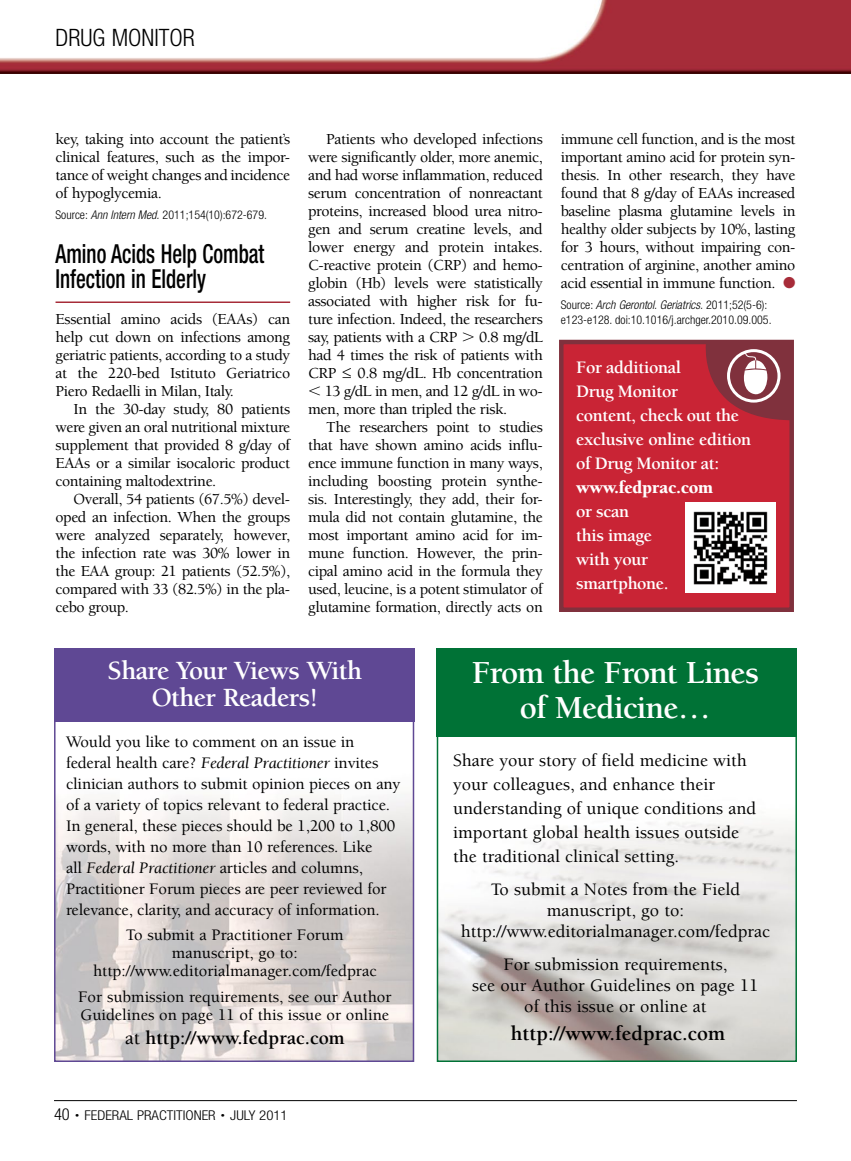
<style>
.page{position:relative;width:851px;height:1161px;background:#fff}
.page>*{position:absolute;margin:0;border:0;box-sizing:border-box;transform-origin:0 0}
.t1{font:700 33px/34.5px "Berkeley Std";letter-spacing:-.025em;color:#fff;text-align:center}
.t2{font:700 27px/27px "Berkeley Std";letter-spacing:-.025em;color:#fff;text-align:center}
.DM_H1{font:500 condensed 26.25px/25.5px "Helvetica Neue LT Std";color:#000;scale:.8 1}
.t3{font:300 condensed 24px "Helvetica Neue LT Std";color:#000}
.t4{font:700 21px "Berkeley Std";color:#000}
.t5{font:700 19.5px "Berkeley Std";color:#000}
.t6{font:500 18px/24px "Berkeley Std";color:#000;text-align:center}
.t7{font:700 18px/24px "Berkeley Std";letter-spacing:-.02em;color:#fff}
.t8{font:500 16.5px/21px "Berkeley Std";letter-spacing:-.01em;color:#000}
.t1-2{font:500 15.75px/18px "Berkeley Std";letter-spacing:-.025em;color:#000;text-align:justify}
.t2-2{font:500 15.75px/18px "Berkeley Std";letter-spacing:-.02em;color:#000;text-align:justify}
.t9{font:300 condensed 13.5px "Helvetica Neue LT Std";color:#000;scale:1.1 1}
.source_line{font:300 condensed 12px/15px "Helvetica Neue LT Std";color:#000}
.s1{font-style:italic}
.s2{font-family:"Universal Std Greekw Math Pi";font-weight:400}
.s3{color:#a72c39}
.s4{font-weight:900}
.s5{font-weight:400;font-style:italic}
.s6{font-weight:500}
.s7{font-size:16.5px}
.s8{font-size:7.5px}
</style>
<div class="page">
<img style="left:0;top:0;width:850px;height:73px">
<hr style="left:54px;top:1100px;width:742px;height:1px;background:#000">
<hr style="left:56px;top:302px;width:234px;height:1px;background:#a72c39">
<div style="left:559px;top:340px;width:235px;height:272px;background:#c92435;border:4px solid #80313d"></div>
<svg style="left:694px;top:340px;width:98px;height:80px"></svg>
<img style="left:685px;top:503px;width:90px;height:90px">
<div style="left:436px;top:653px;width:360px;height:409px;border:2px solid #007236"></div>
<div style="left:436px;top:648px;width:360px;height:89px;background:#007236"></div>
<img style="left:57px;top:795px;width:354px;height:264px">
<div style="left:54px;top:648px;width:360px;height:414px;border:2px solid #5f4894"></div>
<div style="left:54px;top:648px;width:360px;height:74px;background:#5f4894"></div>
<p class="t3" style="left:56px;top:23px;width:141px">DRUG MONITOR</p>
<p class="t1-2" style="left:56px;top:130px;width:236px">key, taking into account the patient’s clinical features, such as the impor&shy;tance of weight changes and incidence of hypoglycemia.</p>
<p class="source_line" style="left:56px;top:207px;width:213px">Source: <span class="s1">Ann Intern Med.</span> 2011;154(10):672-679.</p>
<p class="DM_H1" style="left:56px;top:240px;width:262px">Amino Acids Help Combat<br>Infection in Elderly</p>
<p class="t2-2" style="left:56px;top:310px;width:236px">Essential amino acids (EAAs) can help cut down on infections among geriatric patients, according to a study at the 220-bed Istituto Geriatrico Piero Redaelli in Milan, Italy.</p>
<p class="t1-2" style="left:56px;top:400px;width:236px;text-indent:18px">In the 30-day study, 80 patients were given an oral nutritional mixture supplement that provided 8 g/day of EAAs or a similar isocaloric product containing maltodextrine.</p>
<p class="t1-2" style="left:56px;top:490px;width:236px;text-indent:18px">Overall, 54 patients (67.5%) devel&shy;oped an infection. When the groups were analyzed separately, however, the infection rate was 30% lower in the EAA group: 21 patients (52.5%), compared with 33 (82.5%) in the pla&shy;cebo group.</p>
<p class="t1-2" style="left:308px;top:130px;width:236px;text-indent:18px">Patients who developed infections were significantly older, more anemic, and had worse inflammation, reduced serum concentration of nonreactant proteins, increased blood urea nitro&shy;gen and serum creatine levels, and lower energy and protein intakes.<br>C-reactive protein (CRP) and hemo&shy;globin (Hb) levels were statistically associated with higher risk for fu&shy;ture infection. Indeed, the researchers say, patients with a CRP <span class="s2">&gt;</span> 0.8 mg/dL had 4 times the risk of patients with CRP ≤ 0.8 mg/dL. Hb concentration <span class="s2">&lt;</span> 13 g/dL in men, and 12 g/dL in wo&shy;men, more than tripled the risk.</p>
<p class="t1-2" style="left:308px;top:418px;width:236px;text-indent:18px">The researchers point to studies that have shown amino acids influ&shy;ence immune function in many ways, including boosting protein synthe&shy;sis. Interestingly, they add, their for&shy;mula did not contain glutamine, the most important amino acid for im&shy;mune function. However, the prin&shy;cipal amino acid in the formula they used, leucine, is a potent stimulator of glutamine formation, directly acts on</p>
<p class="t1-2" style="left:561px;top:130px;width:236px">immune cell function, and is the most important amino acid for protein syn&shy;thesis. In other research, they have found that 8 g/day of EAAs increased baseline plasma glutamine levels in healthy older subjects by 10%, lasting for 3 hours, without impairing con&shy;centration of arginine, another amino acid essential in immune function. <span class="s3">●</span></p>
<p class="source_line" style="left:561px;top:297px;width:212px">Source: <span class="s1">Arch Gerontol. Geriatrics.</span> 2011;52(5-6): e123-e128. doi:10.1016/j.archger.2010.09.005.</p>
<p class="t7" style="left:576px;top:355px;width:177px">For additional<br>Drug Monitor<br>content, check out the exclusive online edition of Drug Monitor at: <span class="s4">www.fedprac.com<br></span>or scan<br>this image<br>with your<br>smartphone.</p>
<p class="t2" style="left:108px;top:657px;width:256px">Share Your Views With<br>Other Readers!</p>
<p class="t8" style="left:66px;top:731px;width:336px">Would you like to comment on an issue in federal health care? <span class="s5">Federal Practitioner</span> invites clinician authors to submit opinion pieces on any of a variety of topics relevant to federal practice.<br>In general, these pieces should be 1,200 to 1,800 words, with no more than 10 references. Like<br>all <span class="s5">Federal Practitioner</span> articles and columns, Practitioner Forum pieces are peer reviewed for relevance, clarity, and accuracy of information.</p>
<p class="t8" style="left:126px;top:926px;width:219px;line-height:18px;text-align:center">To submit a Practitioner Forum manuscript, go to:</p>
<p class="t8" style="left:93px;top:961px;width:285px">http://www.editorialmanager.com/fedprac</p>
<p class="t8" style="left:78px;top:988px;width:315px;line-height:18px">For submission requirements, see our Author<br>Guidelines on page 11 of this issue or online</p>
<p class="t5" style="left:125px;top:1027px;width:221px"><span class="s6">at</span> http://www.fedprac.com</p>
<p class="t9" style="left:54px;top:1107px;width:214px"><span class="s7">40</span> <span class="s8">•</span> FEDERAL PRACTITIONER <span class="s8">•</span> JULY 2011</p>
<p class="t1" style="left:471px;top:656px;width:289px">From the Front Lines of Medicine…</p>
<p class="t6" style="left:453px;top:748px;width:304px;text-align:left">Share your story of field medicine with your colleagues, and enhance their understanding of unique conditions and important global health issues outside the traditional clinical setting.</p>
<p class="t6" style="left:460px;top:879px;width:311px;line-height:21px">To submit a Notes from the Field manuscript, go to: http://www.editorialmanager.com/fedprac</p>
<p class="t6" style="left:472px;top:954px;width:288px;line-height:21px">For submission requirements,<br>see our Author Guidelines on page 11 of this issue or online at</p>
<p class="t4" style="left:510px;top:1023px;width:216px">http://www.fedprac.com</p>
</div>
